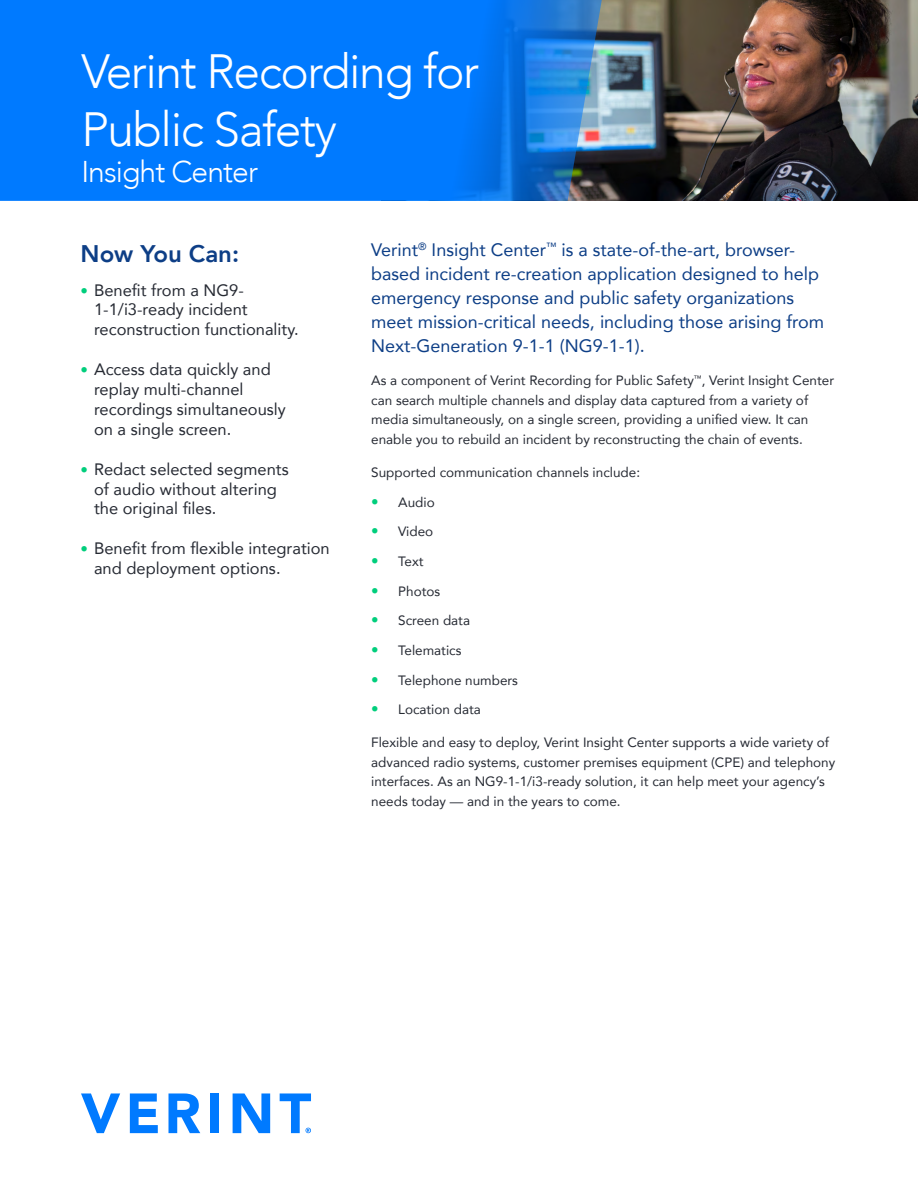
<style>
.page{position:relative;width:918px;height:1188px;background:#fff}
.page>*{position:absolute;margin:0;border:0;box-sizing:border-box;transform-origin:0 0}
.t1{font:300 48px/57.6px "Avenir";letter-spacing:-.03em;color:#fff}
.t2{font:300 30px "Avenir";letter-spacing:-.03em;color:#fff}
.t3{font:800 24px "Avenir";color:#0d3e86}
.t4{font:18px/24px "Avenir";color:#0d3e86}
.t5{font:16.5px/19.8px "Avenir";color:#262a33}
.t6{font:13.5px/19.5px "Avenir";color:#262a33}
.s1{font-size:15px;color:#00ce7c}
</style>
<div class="page">
<svg style="left:81px;top:1093px;width:39px;height:40px"></svg>
<svg style="left:130px;top:1093px;width:28px;height:40px"></svg>
<svg style="left:169px;top:1093px;width:31px;height:40px"></svg>
<div style="left:210px;top:1093px;width:9px;height:40px;background:#007aff"></div>
<svg style="left:233px;top:1093px;width:37px;height:40px"></svg>
<svg style="left:280px;top:1093px;width:31px;height:40px"></svg>
<img style="left:630px;top:0;width:288px;height:201px">
<svg style="left:0;top:0;width:630px;height:201px;background:#0b79f0"></svg>
<h1 class="t1" style="left:81px;top:43px;width:399px">Verint Recording for<br>Public Safety</h1>
<h2 class="t2" style="left:81px;top:154px;width:178px">Insight Center</h2>
<h3 class="t3" style="left:81px;top:235px;width:160px">Now You Can:</h3>
<p class="t5" style="left:94px;top:280px;width:206px;text-indent:-14px"><span class="s1">•</span> Benefit from a NG9-<br>1-1/i3-ready incident reconstruction functionality.</p>
<p class="t5" style="left:94px;top:359px;width:193px;text-indent:-14px"><span class="s1">•</span> Access data quickly and replay multi-channel recordings simultaneously on a single screen.</p>
<p class="t5" style="left:94px;top:459px;width:196px;text-indent:-14px"><span class="s1">•</span> Redact selected segments of audio without altering the original files.</p>
<p class="t5" style="left:94px;top:538px;width:237px;text-indent:-14px"><span class="s1">•</span> Benefit from flexible integration and deployment options.</p>
<p class="t4" style="left:371px;top:238px;width:454px">Verint<sup>®</sup> Insight Center<sup>™</sup> is a state-of-the-art, browser&shy;based incident re-creation application designed to help emergency response and public safety organizations meet mission-critical needs, including those arising from Next-Generation 9-1-1 (NG9-1-1).</p>
<p class="t6" style="left:371px;top:371px;width:464px">As a component of Verint Recording for Public Safety<sup>™</sup>, Verint Insight Center can search multiple channels and display data captured from a variety of media simultaneously, on a single screen, providing a unified view. It can enable you to rebuild an incident by reconstructing the chain of events.</p>
<p class="t6" style="left:371px;top:462px;width:270px">Supported communication channels include:</p>
<p class="t6" style="left:371px;top:492px;width:65px"><span class="s1">•</span> Audio</p>
<p class="t6" style="left:371px;top:521px;width:64px"><span class="s1">•</span> Video</p>
<p class="t6" style="left:371px;top:551px;width:54px"><span class="s1">•</span> Text</p>
<p class="t6" style="left:371px;top:581px;width:71px"><span class="s1">•</span> Photos</p>
<p class="t6" style="left:371px;top:611px;width:100px"><span class="s1">•</span> Screen data</p>
<p class="t6" style="left:371px;top:640px;width:92px"><span class="s1">•</span> Telematics</p>
<p class="t6" style="left:371px;top:670px;width:148px"><span class="s1">•</span> Telephone numbers</p>
<p class="t6" style="left:371px;top:700px;width:111px"><span class="s1">•</span> Location data</p>
<p class="t6" style="left:371px;top:733px;width:466px">Flexible and easy to deploy, Verint Insight Center supports a wide variety of advanced radio systems, customer premises equipment (CPE) and telephony interfaces. As an NG9-1-1/i3-ready solution, it can help meet your agency’s needs today — and in the years to come.</p>
</div>
